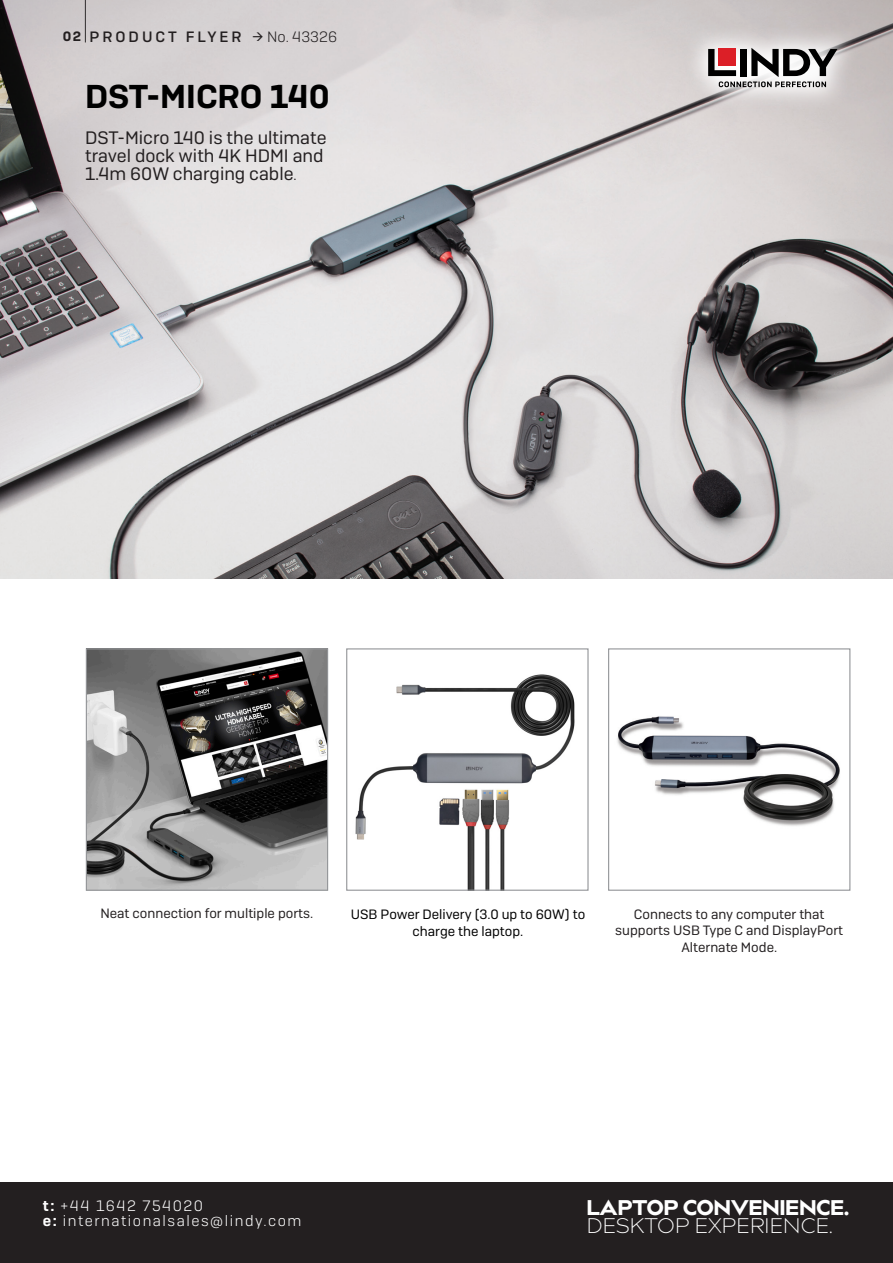
<style>
.page{position:relative;width:893px;height:1263px;background:#fff}
.page>*{position:absolute;margin:0;border:0;box-sizing:border-box;transform-origin:0 0}
.Subhead{font:600 33px "Camber";color:#000}
.t1{font:21px "billcorplin super";letter-spacing:.01em;color:#fff}
.t2{font:300 21px "billcorplin";letter-spacing:.01em;color:#fff}
.Why_you_need_it_-_Co{font:18px/18px "Camber";color:#231f20}
.t3{font:15px/15px "Camber Lg";letter-spacing:.1em;color:#fff}
.Product_Flyer{font:500 15px "Camber";letter-spacing:.2em;color:#231f20}
.Product_Flyer-2{font:15px "Camber Lg";color:#231f20}
.Why_you_need_it_-_Co-2{font:13.5px/16.5px "Camber";color:#231f20;text-align:center}
.What_it_does_Copy{font:13.5px/16.5px "Camber";color:#000;text-align:center}
.Page_No{font:600 13.5px "Camber";color:#231f20}
.s1{font-size:13.5px}
.s2{font-family:"Camber";font-weight:600}
</style>
<div class="page">
<div style="left:0;top:1182px;width:893px;height:81px;background:#231f20"></div>
<img style="left:0;top:0;width:893px;height:579px">
<img style="left:617px;top:716px;width:223px;height:110px">
<div style="left:608px;top:648px;width:242px;height:243px;border:1px solid #939598"></div>
<hr style="left:85px;top:0;width:1px;height:43px;background:#231f20">
<svg style="left:684px;top:25px;width:176px;height:86px;background:#cfcaca"></svg>
<svg style="left:708px;top:48px;width:129px;height:39px"></svg>
<div style="left:719px;top:49px;width:17px;height:17px;background:#dc1f27"></div>
<div style="left:740px;top:49px;width:7px;height:27px;background:#000"></div>
<img style="left:355px;top:674px;width:220px;height:215px">
<div style="left:346px;top:648px;width:243px;height:243px;border:1px solid #939598"></div>
<img style="left:88px;top:650px;width:238px;height:239px">
<div style="left:86px;top:648px;width:242px;height:243px;border:1px solid #939598"></div>
<svg style="left:253px;top:32px;width:10px;height:9px"></svg>
<p class="Page_No" style="left:63px;top:28px;width:20px">02</p>
<p class="Product_Flyer" style="left:90px;top:28px;width:153px">PRODUCT FLYER</p>
<p class="Product_Flyer-2" style="left:267px;top:28px;width:72px">No. 43326</p>
<p class="Subhead" style="left:85px;top:76px;width:246px">DST-MICRO 140</p>
<p class="Why_you_need_it_-_Co" style="left:85px;top:129px;width:243px">DST-Micro 140 is the ultimate travel dock with 4K HDMI and<br>1.4m 60W charging cable<span class="s1">.</span></p>
<p class="Why_you_need_it_-_Co-2" style="left:100px;top:905px;width:214px">Neat connection for multiple ports.</p>
<p class="Why_you_need_it_-_Co-2" style="left:615px;top:906px;width:230px">Connects to any computer that supports USB Type C and DisplayPort<br>Alternate Mode.</p>
<p class="What_it_does_Copy" style="left:351px;top:906px;width:236px">USB Power Delivery (3.0 up to 60W) to charge the laptop.</p>
<p class="t3" style="left:43px;top:1198px;width:260px"><span class="s2">t:</span> +44 1642 754020<br><span class="s2">e:</span> internationalsales@lindy.com</p>
<h2 class="t1" style="left:587px;top:1193px;width:264px">LAPTOP CONVENIENCE.</h2>
<h2 class="t2" style="left:587px;top:1211px;width:248px">DESKTOP EXPERIENCE.</h2>
</div>
